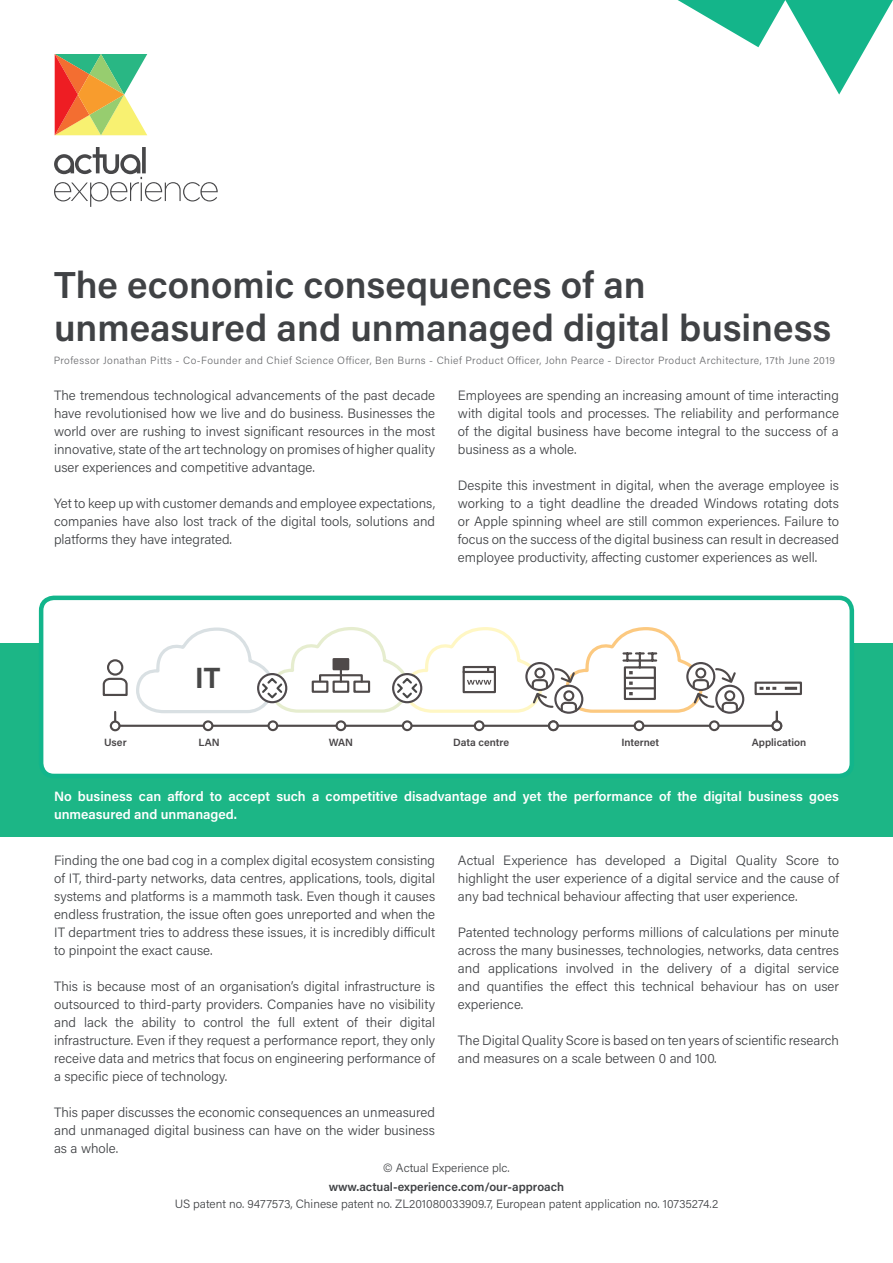
<style>
.page{position:relative;width:893px;height:1263px;background:#fff}
.page>*{position:absolute;margin:0;border:0;box-sizing:border-box;transform-origin:0 0}
.t1{font:600 37.5px "Acumin Pro";color:#404245}
.t2{font:700 28.05px "Arial";color:#474747}
.t3{font:300 13.5px/18px "Acumin Pro";color:#404245;text-align:justify}
.t4{font:600 13.5px/18px "Acumin Pro";color:#fff}
.t5{font:300 12px "Acumin Pro";color:#404245}
.t6{font:600 12px "Acumin Pro";color:#404245}
.t7{font:300 10.5px "Acumin Pro";letter-spacing:.04em;color:#6c6d70}
.t8{font:600 10.5px "Acumin Pro";color:#484547}
</style>
<div class="page">
<svg style="left:678px;top:0;width:215px;height:95px"></svg>
<svg style="left:55px;top:54px;width:92px;height:81px;background:#c4ae6c"></svg>
<svg style="left:54px;top:147px;width:164px;height:60px"></svg>
<div style="left:0;top:643px;width:893px;height:194px;background:#1cb686"></div>
<div style="left:41px;top:598px;width:811px;height:178px;background:#fff;border-radius:13px"></div>
<div style="left:39px;top:596px;width:815px;height:182px;border:4px solid #12b58b;border-radius:13px"></div>
<div style="left:754px;top:681px;width:48px;height:14px;border:2px solid #4f4a4a"></div>
<svg style="left:760px;top:687px;width:16px;height:3px"></svg>
<svg style="left:785px;top:687px;width:12px;height:3px"></svg>
<hr style="left:111px;top:725px;width:666px;height:2px;background:#4f4a4a">
<div style="left:204px;top:721px;width:8px;height:9px;background:#fff;border-radius:50%"></div>
<div style="left:203px;top:720px;width:10px;height:11px;border:2px solid #4f4a4a;border-radius:50%"></div>
<div style="left:337px;top:721px;width:8px;height:9px;background:#fff;border-radius:50%"></div>
<div style="left:336px;top:720px;width:10px;height:11px;border:2px solid #4f4a4a;border-radius:50%"></div>
<div style="left:403px;top:721px;width:8px;height:9px;background:#fff;border-radius:50%"></div>
<div style="left:402px;top:720px;width:11px;height:11px;border:2px solid #4f4a4a;border-radius:50%"></div>
<div style="left:475px;top:721px;width:8px;height:9px;background:#fff;border-radius:50%"></div>
<div style="left:474px;top:720px;width:11px;height:11px;border:2px solid #4f4a4a;border-radius:50%"></div>
<div style="left:635px;top:721px;width:8px;height:9px;background:#fff;border-radius:50%"></div>
<div style="left:634px;top:720px;width:10px;height:11px;border:2px solid #4f4a4a;border-radius:50%"></div>
<div style="left:269px;top:721px;width:8px;height:9px;background:#fff;border-radius:50%"></div>
<div style="left:267px;top:720px;width:11px;height:11px;border:2px solid #4f4a4a;border-radius:50%"></div>
<div style="left:715px;top:685px;width:29px;height:29px;border:2px solid #4f4a4d;border-radius:50%"></div>
<div style="left:710px;top:721px;width:9px;height:9px;background:#fff;border-radius:50%"></div>
<div style="left:709px;top:720px;width:11px;height:11px;border:2px solid #4f4a4a;border-radius:50%"></div>
<div style="left:549px;top:721px;width:9px;height:9px;background:#fff;border-radius:50%"></div>
<div style="left:548px;top:720px;width:11px;height:11px;border:2px solid #4f4a4a;border-radius:50%"></div>
<svg style="left:102px;top:627px;width:637px;height:95px"></svg>
<div style="left:111px;top:722px;width:9px;height:8px;background:#fff;border-radius:50%"></div>
<div style="left:110px;top:720px;width:11px;height:11px;border:2px solid #4f4a4a;border-radius:50%"></div>
<svg style="left:776px;top:712px;width:2px;height:8px"></svg>
<div style="left:772px;top:721px;width:9px;height:9px;background:#fff;border-radius:50%"></div>
<div style="left:771px;top:720px;width:11px;height:11px;border:2px solid #4f4a4a;border-radius:50%"></div>
<p class="t1" style="left:54px;top:258px;width:593px">The economic consequences of an</p>
<p class="t1" style="left:54px;top:302px;width:779px">unmeasured and unmanaged digital business</p>
<p class="t7" style="left:54px;top:353px;width:783px">Professor Jonathan Pitts - Co-Founder and Chief Science Officer, Ben Burns - Chief Product Officer, John Pearce - Director Product Architecture, 17th June 2019</p>
<p class="t3" style="left:54px;top:386px;width:383px">The tremendous technological advancements of the past decade have revolutionised how we live and do business. Businesses the world over are rushing to invest significant resources in the most innovative, state of the art technology on promises of higher quality user experiences and competitive advantage.</p>
<p class="t3" style="left:54px;top:494px;width:383px">Yet to keep up with customer demands and employee expectations, companies have also lost track of the digital tools, solutions and platforms they have integrated.</p>
<p class="t3" style="left:458px;top:386px;width:383px">Employees are spending an increasing amount of time interacting with digital tools and processes. The reliability and performance of the digital business have become integral to the success of a business as a whole.</p>
<p class="t3" style="left:458px;top:476px;width:383px">Despite this investment in digital, when the average employee is working to a tight deadline the dreaded Windows rotating dots or Apple spinning wheel are still common experiences. Failure to focus on the success of the digital business can result in decreased employee productivity, affecting customer experiences as well.</p>
<h2 class="t2" style="left:196px;top:660px;width:26px">IT</h2>
<p class="t8" style="left:104px;top:735px;width:24px">User</p>
<p class="t8" style="left:198px;top:735px;width:23px">LAN</p>
<p class="t8" style="left:329px;top:735px;width:26px">WAN</p>
<p class="t8" style="left:453px;top:735px;width:57px">Data centre</p>
<p class="t8" style="left:621px;top:735px;width:39px">Internet</p>
<p class="t8" style="left:752px;top:735px;width:56px">Application</p>
<p class="t4" style="left:54px;top:787px;width:786px">No business can afford to accept such a competitive disadvantage and yet the performance of the digital business goes unmeasured and unmanaged.</p>
<p class="t3" style="left:54px;top:850px;width:383px">Finding the one bad cog in a complex digital ecosystem consisting of IT, third-party networks, data centres, applications, tools, digital systems and platforms is a mammoth task. Even though it causes endless frustration, the issue often goes unreported and when the IT department tries to address these issues, it is incredibly difficult to pinpoint the exact cause.</p>
<p class="t3" style="left:54px;top:976px;width:383px">This is because most of an organisation’s digital infrastructure is outsourced to third-party providers. Companies have no visibility and lack the ability to control the full extent of their digital infrastructure. Even if they request a performance report, they only receive data and metrics that focus on engineering performance of a specific piece of technology.</p>
<p class="t3" style="left:54px;top:1102px;width:383px">This paper discusses the economic consequences an unmeasured and unmanaged digital business can have on the wider business as a whole.</p>
<p class="t3" style="left:458px;top:850px;width:383px">Actual Experience has developed a Digital Quality Score to highlight the user experience of a digital service and the cause of any bad technical behaviour affecting that user experience.</p>
<p class="t3" style="left:458px;top:922px;width:383px">Patented technology performs millions of calculations per minute across the many businesses, technologies, networks, data centres and applications involved in the delivery of a digital service and quantifies the effect this technical behaviour has on user experience.</p>
<p class="t3" style="left:458px;top:1030px;width:383px">The Digital Quality Score is based on ten years of scientific research and measures on a scale between 0 and 100.</p>
<p class="t5" style="left:383px;top:1159px;width:128px">© Actual Experience plc.</p>
<p class="t6" style="left:329px;top:1178px;width:237px">www.actual-experience.com/our-approach</p>
<p class="t5" style="left:175px;top:1195px;width:545px">US patent no. 9477573, Chinese patent no. ZL201080033909.7, European patent application no. 10735274.2</p>
</div>
